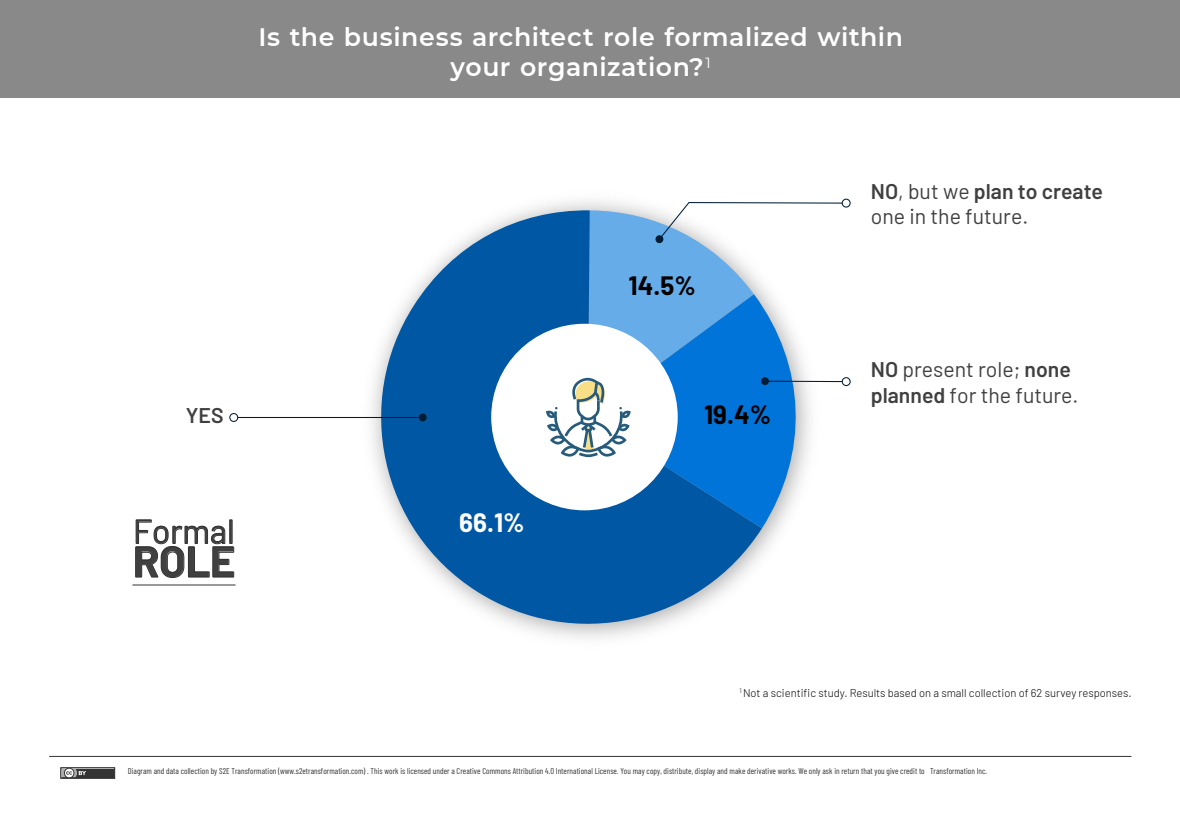
<style>
.page{position:relative;width:1180px;height:835px;background:#fff}
.page>*{position:absolute;margin:0;border:0;box-sizing:border-box;transform-origin:0 0}
.t1{font:700 42.77px "Barlow";color:#404040}
.t2{font:33.39px "Barlow";color:#404040}
.t3{font:700 25.9px "Barlow";color:#000}
.t4{font:700 25.9px "Barlow";color:#fff}
.t5{font:600 25.2px/30.2px "Montserrat";letter-spacing:.025em;color:#fff;text-align:center}
.t6{font:21.25px/25.5px "Barlow";color:#404040}
.t7{font:600 21.25px "Barlow";color:#404040}
.t8{font:300 11.2px "Barlow";color:#000}
.t9{font:8.4px "Barlow Condensed";letter-spacing:.005em;color:#333}
.s1{font-weight:600}
</style>
<div class="page">
<hr style="left:49px;top:756px;width:1082px;height:1px;background:#333">
<svg style="left:61px;top:767px;width:54px;height:11px"></svg>
<div style="left:62px;top:768px;width:52px;height:9px;background:#333"></div>
<svg style="left:62px;top:768px;width:24px;height:9px"></svg>
<div style="left:0;top:0;width:1180px;height:98px;background:#898989"></div>
<svg style="left:366px;top:209px;width:396px;height:429px;fill:#0057a3"></svg>
<svg style="left:588px;top:457px;width:219px;height:71px;background:#277bc5"></svg>
<div style="left:492px;top:324px;width:185px;height:185px;background:#fff;border-radius:50%"></div>
<svg style="left:546px;top:198px;width:304px;height:259px"></svg>
<hr style="left:233px;top:417px;width:190px;height:1px;background:#001d36">
<div style="left:419px;top:413px;width:8px;height:8px;background:#001d36;border-radius:50%"></div>
<svg style="left:229px;top:413px;width:9px;height:9px"></svg>
<svg style="left:135px;top:519px;width:99px;height:58px"></svg>
<hr style="left:132px;top:584px;width:103px;height:1px;background:#333">
<h3 class="t5" style="left:258px;top:21px;width:646px">Is the business architect role formalized within your organization? <sup>1</sup></h3>
<h3 class="t7" style="left:186px;top:399px;width:39px">YES</h3>
<h2 class="t2" style="left:133px;top:507px;width:103px">Formal</h2>
<h1 class="t1" style="left:133px;top:530px;width:104px">ROLE</h1>
<h3 class="t4" style="left:459px;top:503px;width:67px">66.1%</h3>
<h3 class="t3" style="left:628px;top:266px;width:69px">14.5%</h3>
<h3 class="t3" style="left:704px;top:395px;width:68px">19.4%</h3>
<h3 class="t6" style="left:871px;top:177px;width:234px"><span class="s1">NO</span>, but we <span class="s1">plan to create </span>one in the future.</h3>
<h3 class="t6" style="left:871px;top:355px;width:209px"><span class="s1">NO</span> present role; <span class="s1">none planned</span> for the future.</h3>
<h3 class="t8" style="left:739px;top:685px;width:394px"><sup>1</sup> Not a scientific study. Results based on a small collection of 62 survey responses.</h3>
<p class="t9" style="left:128px;top:765px;width:861px">Diagram and data collection by S2E Transformation (www.s2etransformation.com) . This work is licensed under a Creative Commons Attribution 4.0 International License. You may copy, distribute, display and make derivative works. We only ask in return that you give credit to Transformation Inc.</p>
</div>
